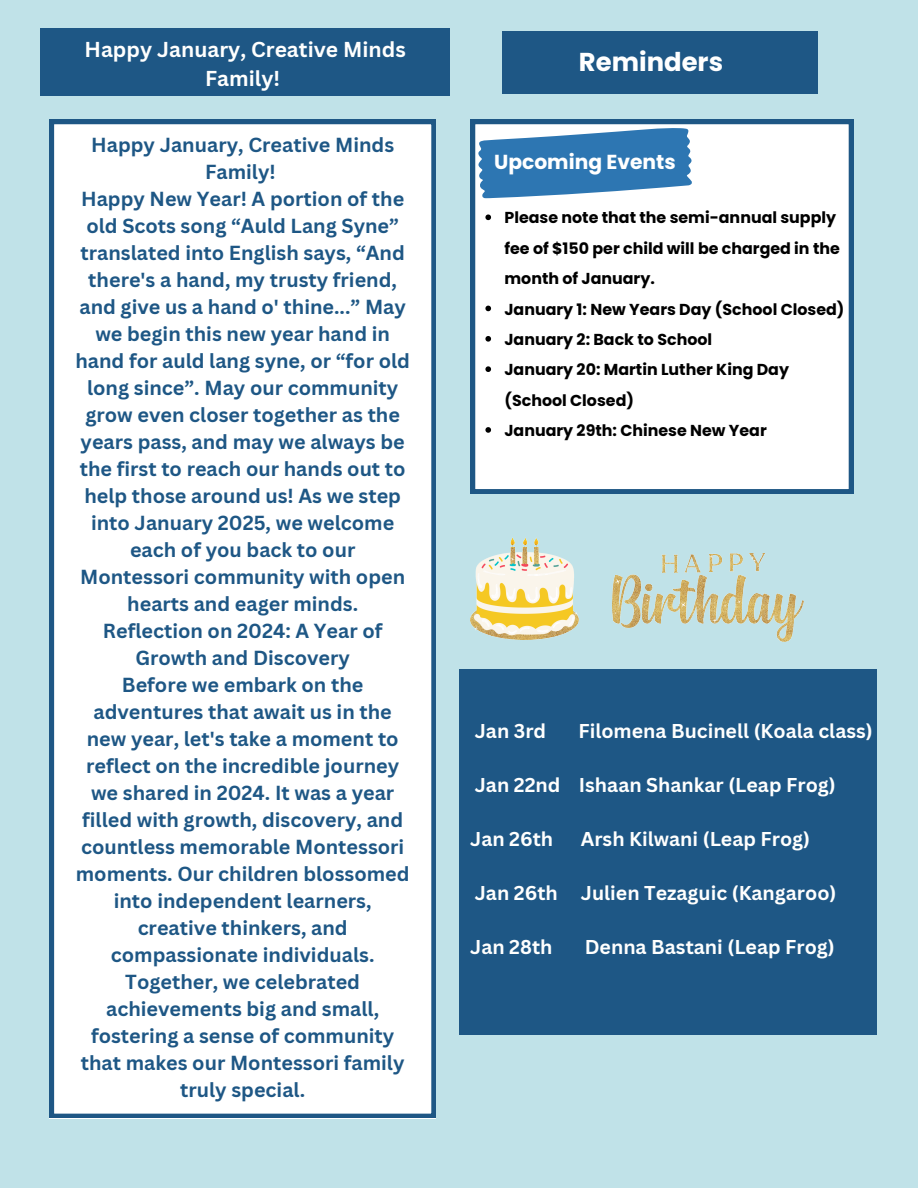
<style>
.page{position:relative;width:918px;height:1188px;background:#c0e2e8}
.page>*{position:absolute;margin:0;border:0;box-sizing:border-box;transform-origin:0 0}
.t1{font:700 25.8px "Poppins";color:#fff}
.t2{font:700 21px/29.2px "Canva Sans";color:#fffffe;text-align:center}
.t3{font:700 20.25px "Poppins";color:#fff}
.t4{font:700 19.8px/27px "Canva Sans";color:#1e5785;text-align:center}
.t5{font:700 19.5px "Canva Sans";color:#fffffe}
.t6{font:700 15.9px/30.3px "Poppins";color:#000}
</style>
<div class="page">
<div style="left:50px;top:120px;width:386px;height:998px;background:#fff"></div>
<div style="left:40px;top:29px;width:409px;height:67px;background:#1e5785"></div>
<div style="left:502px;top:31px;width:316px;height:63px;background:#1e5785"></div>
<div style="left:471px;top:120px;width:382px;height:373px;background:#fff"></div>
<svg style="left:478px;top:128px;width:214px;height:70px;background:#528ebf"></svg>
<div style="left:459px;top:669px;width:417px;height:365px;background:#1e5785"></div>
<img style="left:470px;top:538px;width:108px;height:101px">
<img style="left:612px;top:554px;width:191px;height:87px">
<svg style="left:485px;top:214px;width:6px;height:6px"></svg>
<svg style="left:485px;top:306px;width:6px;height:5px"></svg>
<svg style="left:485px;top:336px;width:6px;height:6px"></svg>
<svg style="left:485px;top:366px;width:6px;height:6px"></svg>
<svg style="left:485px;top:427px;width:6px;height:6px"></svg>
<h2 class="t2" style="left:84px;top:34px;width:323px">Happy January, Creative Minds<br>Family!</h2>
<h1 class="t1" style="left:579px;top:44px;width:146px">Reminders</h1>
<h2 class="t4" style="left:75px;top:131px;width:336px">Happy January, Creative Minds<br>Family!<br>Happy New Year! A portion of the old Scots song “Auld Lang Syne” translated into English says, “And there's a hand, my trusty friend, and give us a hand o' thine...” May we begin this new year hand in hand for auld lang syne, or “for old long since”. May our community grow even closer together as the years pass, and may we always be the first to reach our hands out to help those around us! As we step into January 2025, we welcome each of you back to our<br>Montessori community with open hearts and eager minds.<br>Reflection on 2024: A Year of<br>Growth and Discovery<br>Before we embark on the adventures that await us in the new year, let's take a moment to reflect on the incredible journey we shared in 2024. It was a year filled with growth, discovery, and countless memorable Montessori moments. Our children blossomed into independent learners, creative thinkers, and compassionate individuals.<br>Together, we celebrated achievements big and small, fostering a sense of community that makes our Montessori family truly special.</h2>
<p class="t3" style="left:494px;top:148px;width:183px">Upcoming Events</p>
<p class="t6" style="left:504px;top:203px;width:337px">Please note that the semi-annual supply fee of $150 per child will be charged in the month of January.</p>
<h2 class="t6" style="left:504px;top:294px;width:341px">January 1: New Years Day (School Closed)</h2>
<p class="t6" style="left:504px;top:324px;width:209px">January 2: Back to School</p>
<p class="t6" style="left:504px;top:355px;width:286px">January 20: Martin Luther King Day (School Closed)</p>
<p class="t6" style="left:504px;top:415px;width:264px">January 29th: Chinese New Year</p>
<p class="t5" style="left:475px;top:717px;width:73px">Jan 3rd</p>
<p class="t5" style="left:578px;top:717px;width:296px">Filomena Bucinell (Koala class)</p>
<p class="t5" style="left:475px;top:771px;width:363px">Jan 22nd Ishaan Shankar (Leap Frog)</p>
<p class="t5" style="left:470px;top:825px;width:85px">Jan 26th</p>
<p class="t5" style="left:581px;top:825px;width:231px">Arsh Kilwani (Leap Frog)</p>
<h2 class="t5" style="left:475px;top:879px;width:363px">Jan 26th Julien Tezaguic (Kangaroo)</h2>
<h2 class="t5" style="left:470px;top:933px;width:84px">Jan 28th</h2>
<h2 class="t5" style="left:585px;top:933px;width:252px">Denna Bastani (Leap Frog)</h2>
</div>
